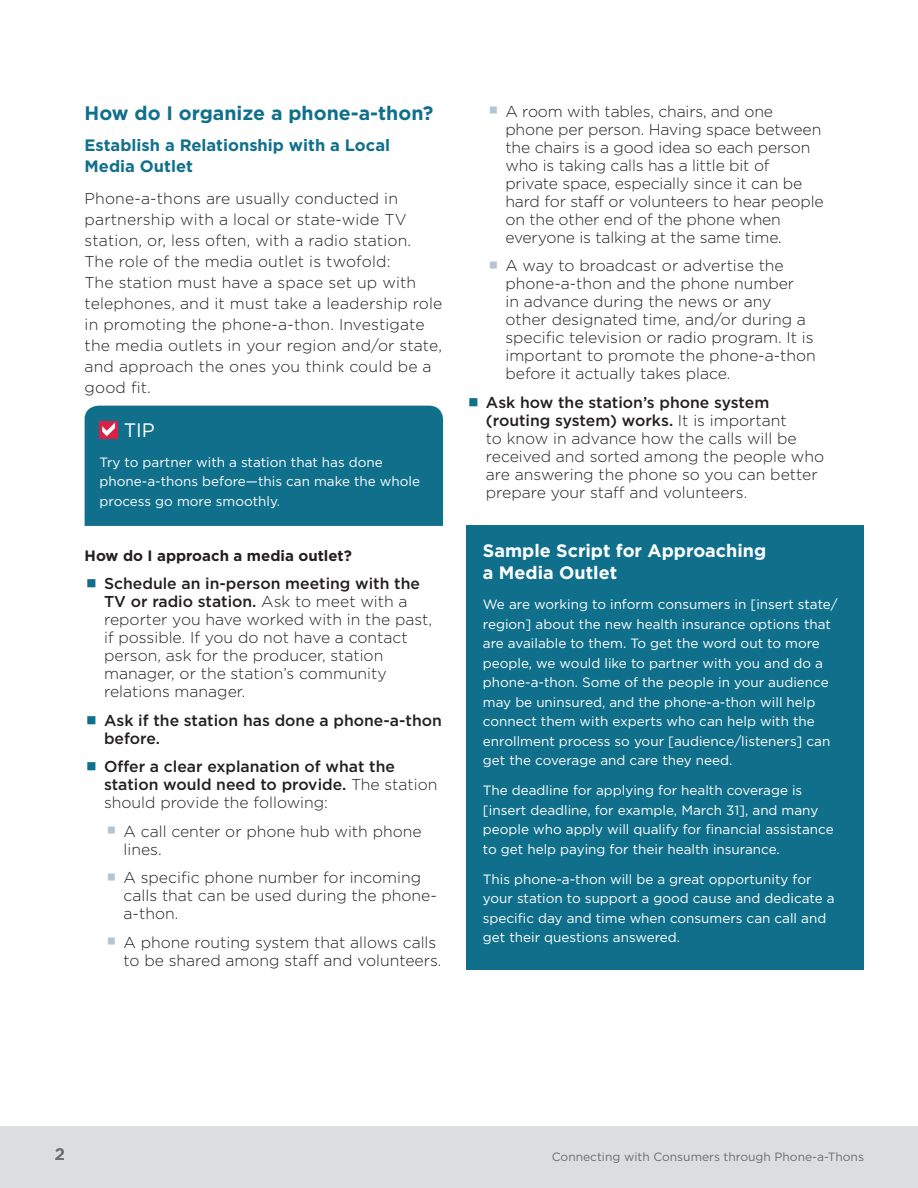
<style>
.page{position:relative;width:918px;height:1188px;background:#fff}
.page>*{position:absolute;margin:0;border:0;box-sizing:border-box;transform-origin:0 0}
.t1{font:700 19.5px "Gotham";color:#10708c}
.t2{font:19.5px "Gotham";color:#fff}
.SIDEBAR_H1{font:700 18px/22.5px "Gotham";color:#fff}
.t3{font:700 16.5px/21px "Gotham";color:#10708c}
.t4{font:500 16.5px "Gotham";color:#6c6d70}
.BODY{font:300 15.75px/18px "Gotham";color:#231f20}
.t5{font:500 15.75px/18px "Gotham";color:#231f20}
.t6{font:700 15px "Gotham";color:#231f20}
.SIDEBAR_BODY{font:13.5px/19.5px "Gotham";color:#fff}
.t7{font:12px "Gotham";color:#6c6d70}
.s1{font-weight:500}
.s2{font-weight:300}
</style>
<div class="page">
<div style="left:0;top:1126px;width:918px;height:62px;background:#dcdddf"></div>
<div style="left:85px;top:406px;width:358px;height:120px;background:#10708c"></div>
<div style="left:466px;top:526px;width:398px;height:444px;background:#10708c"></div>
<h1 class="t1" style="left:85px;top:101px;width:350px">How do I organize a phone-a-thon?</h1>
<h2 class="t3" style="left:85px;top:134px;width:307px">Establish a Relationship with a Local<br>Media Outlet</h2>
<p class="BODY" style="left:85px;top:187px;width:359px;line-height:21px">Phone-a-thons are usually conducted in partnership with a local or state-wide TV station, or, less often, with a radio station.<br>The role of the media outlet is twofold:<br>The station must have a space set up with telephones, and it must take a leadership role in promoting the phone-a-thon. Investigate the media outlets in your region and/or state, and approach the ones you think could be a good fit.</p>
<p class="t2" style="left:124px;top:419px;width:32px">TIP</p>
<p class="SIDEBAR_BODY" style="left:100px;top:452px;width:322px">Try to partner with a station that has done phone-a-thons before—this can make the whole process go more smoothly.</p>
<h3 class="t6" style="left:85px;top:547px;width:269px">How do I approach a media outlet?</h3>
<p class="BODY" style="left:104px;top:574px;width:330px"><span class="s1">Schedule an in-person meeting with the TV or radio station.</span> Ask to meet with a reporter you have worked with in the past, if possible. If you do not have a contact person, ask for the producer, station manager, or the station’s community relations manager.</p>
<p class="t5" style="left:104px;top:711px;width:339px">Ask if the station has done a phone-a-thon before.</p>
<p class="t5" style="left:104px;top:757px;width:335px">Offer a clear explanation of what the station would need to provide. <span class="s2">The station should provide the following:</span></p>
<p class="BODY" style="left:124px;top:822px;width:300px">A call center or phone hub with phone lines.</p>
<p class="BODY" style="left:124px;top:868px;width:315px">A specific phone number for incoming calls that can be used during the phone&shy;a-thon.</p>
<p class="BODY" style="left:124px;top:933px;width:319px">A phone routing system that allows calls to be shared among staff and volunteers.</p>
<p class="BODY" style="left:505px;top:102px;width:320px">A room with tables, chairs, and one phone per person. Having space between the chairs is a good idea so each person who is taking calls has a little bit of private space, especially since it can be hard for staff or volunteers to hear people on the other end of the phone when everyone is talking at the same time.</p>
<p class="BODY" style="left:505px;top:256px;width:312px">A way to broadcast or advertise the phone-a-thon and the phone number<br>in advance during the news or any other designated time, and/or during a specific television or radio program. It is important to promote the phone-a-thon before it actually takes place.</p>
<p class="BODY" style="left:486px;top:393px;width:340px"><span class="s1">Ask how the station’s phone system (routing system) works.</span> It is important<br>to know in advance how the calls will be received and sorted among the people who are answering the phone so you can better prepare your staff and volunteers.</p>
<p class="SIDEBAR_H1" style="left:483px;top:539px;width:285px">Sample Script for Approaching a Media Outlet</p>
<p class="SIDEBAR_BODY" style="left:483px;top:595px;width:356px">We are working to inform consumers in [insert state/ region] about the new health insurance options that are available to them. To get the word out to more people, we would like to partner with you and do a phone-a-thon. Some of the people in your audience may be uninsured, and the phone-a-thon will help connect them with experts who can help with the enrollment process so your [audience/listeners] can get the coverage and care they need.</p>
<p class="SIDEBAR_BODY" style="left:483px;top:781px;width:352px">The deadline for applying for health coverage is [insert deadline, for example, March 31], and many people who apply will qualify for financial assistance to get help paying for their health insurance.</p>
<p class="SIDEBAR_BODY" style="left:483px;top:869px;width:353px">This phone-a-thon will be a great opportunity for your station to support a good cause and dedicate a specific day and time when consumers can call and get their questions answered.</p>
<p class="t4" style="left:55px;top:1145px;width:12px">2</p>
<p class="t7" style="left:552px;top:1150px;width:314px">Connecting with Consumers through Phone-a-Thons</p>
</div>
